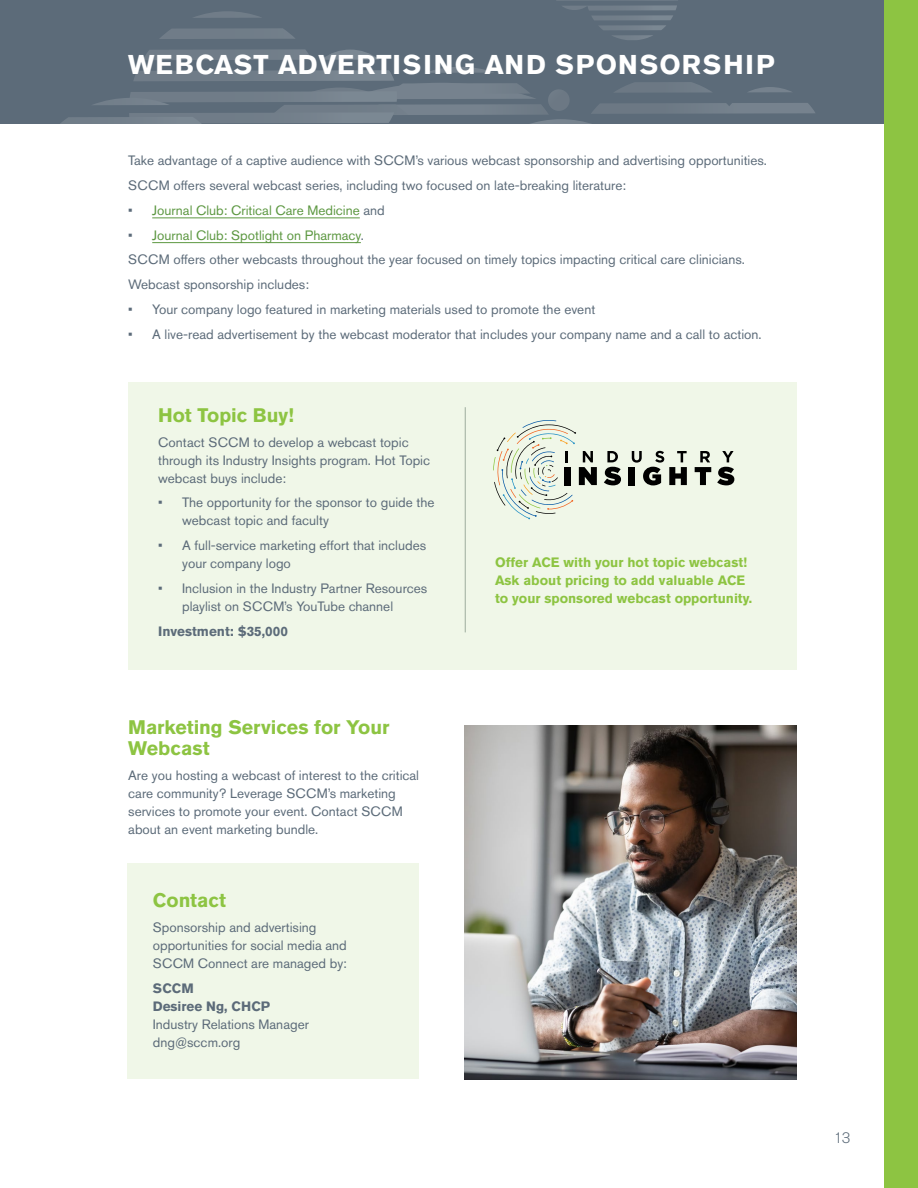
<style>
.page{position:relative;width:918px;height:1188px;background:#fff}
.page>*{position:absolute;margin:0;border:0;box-sizing:border-box;transform-origin:0 0}
.t1{font:700 27px "Akzidenz Grotesk BE";letter-spacing:.05em;color:#fff}
.t2{font:700 19.5px/21px "Akzidenz Grotesk BE";letter-spacing:-.005em;color:#8dc442}
.t3{font:300 15px "Akzidenz Grotesk BE";color:#5c6b79}
.t4{font:13.5px/18px "Akzidenz Grotesk BE";color:#5c6b79}
.t5{font:700 13.5px/18px "Akzidenz Grotesk BE";color:#8dc442}
.t6{font:13.5px "Akzidenz Grotesk BE";color:#5d9842}
.t7{font:700 13.5px/18px "Akzidenz Grotesk BE";color:#5c6b79}
.s1{color:#5c6b79}
.s2{color:#5d9842}
</style>
<div class="page">
<div style="left:0;top:0;width:918px;height:123px;background:#5c6b79"></div>
<svg style="left:61px;top:0;width:754px;height:123px"></svg>
<div style="left:885px;top:0;width:33px;height:1188px;background:#8dc442"></div>
<hr style="left:152px;top:218px;width:208px;height:1px;background:#5d9842">
<hr style="left:152px;top:242px;width:209px;height:1px;background:#5d9842">
<div style="left:128px;top:382px;width:668px;height:288px;background:#f0f7e8"></div>
<hr style="left:465px;top:407px;width:1px;height:225px;background:#9dac9d">
<div style="left:127px;top:863px;width:292px;height:216px;background:#f0f7e8"></div>
<svg style="left:604px;top:451px;width:17px;height:34px"></svg>
<div style="left:629px;top:467px;width:6px;height:18px;background:#000"></div>
<svg style="left:632px;top:451px;width:55px;height:34px"></svg>
<svg style="left:695px;top:451px;width:16px;height:34px"></svg>
<svg style="left:717px;top:451px;width:17px;height:34px"></svg>
<svg style="left:493px;top:420px;width:104px;height:99px"></svg>
<img style="left:465px;top:726px;width:331px;height:354px">
<h1 class="t1" style="left:128px;top:49px;width:648px">WEBCAST ADVERTISING AND SPONSORSHIP</h1>
<p class="t4" style="left:128px;top:148px;width:640px;line-height:24.8px">Take advantage of a captive audience with SCCM’s various webcast sponsorship and advertising opportunities.<br>SCCM offers several webcast series, including two focused on late-breaking literature:</p>
<p class="t6" style="left:128px;top:202px;width:258px"><span class="s1">•</span> Journal Club: Critical Care Medicine <span class="s1">and</span></p>
<p class="t4" style="left:128px;top:222px;width:618px;line-height:24.8px">• <span class="s2">Journal Club: Spotlight on Pharmacy</span>.<br>SCCM offers other webcasts throughout the year focused on timely topics impacting critical care clinicians.<br>Webcast sponsorship includes:</p>
<p class="t4" style="left:128px;top:300px;width:469px">• Your company logo featured in marketing materials used to promote the event</p>
<p class="t4" style="left:128px;top:325px;width:635px">• A live-read advertisement by the webcast moderator that includes your company name and a call to action.</p>
<h2 class="t2" style="left:158px;top:405px;width:137px">Hot Topic Buy!</h2>
<p class="t4" style="left:158px;top:433px;width:274px">Contact SCCM to develop a webcast topic through its Industry Insights program. Hot Topic webcast buys include:</p>
<p class="t4" style="left:182px;top:494px;width:254px;text-indent:-24px">• The opportunity for the sponsor to guide the webcast topic and faculty</p>
<p class="t4" style="left:182px;top:536px;width:246px;text-indent:-24px">• A full-service marketing effort that includes your company logo</p>
<p class="t4" style="left:182px;top:579px;width:247px;text-indent:-24px">• Inclusion in the Industry Partner Resources playlist on SCCM’s YouTube channel</p>
<p class="t7" style="left:158px;top:622px;width:131px">Investment: $35,000</p>
<h2 class="t2" style="left:128px;top:717px;width:263px">Marketing Services for Your<br>Webcast</h2>
<p class="t4" style="left:128px;top:766px;width:292px">Are you hosting a webcast of interest to the critical care community? Leverage SCCM’s marketing services to promote your event. Contact SCCM about an event marketing bundle.</p>
<h2 class="t2" style="left:153px;top:890px;width:75px">Contact</h2>
<p class="t4" style="left:153px;top:918px;width:196px">Sponsorship and advertising opportunities for social media and<br>SCCM Connect are managed by:</p>
<p class="t7" style="left:153px;top:979px;width:119px">SCCM<br>Desiree Ng, CHCP</p>
<p class="t4" style="left:153px;top:1015px;width:158px">Industry Relations Manager dng@sccm.org</p>
<p class="t5" style="left:495px;top:553px;width:259px">Offer ACE with your hot topic webcast!<br>Ask about pricing to add valuable ACE to your sponsored webcast opportunity.</p>
<p class="t3" style="left:834px;top:1129px;width:18px">13</p>
</div>
